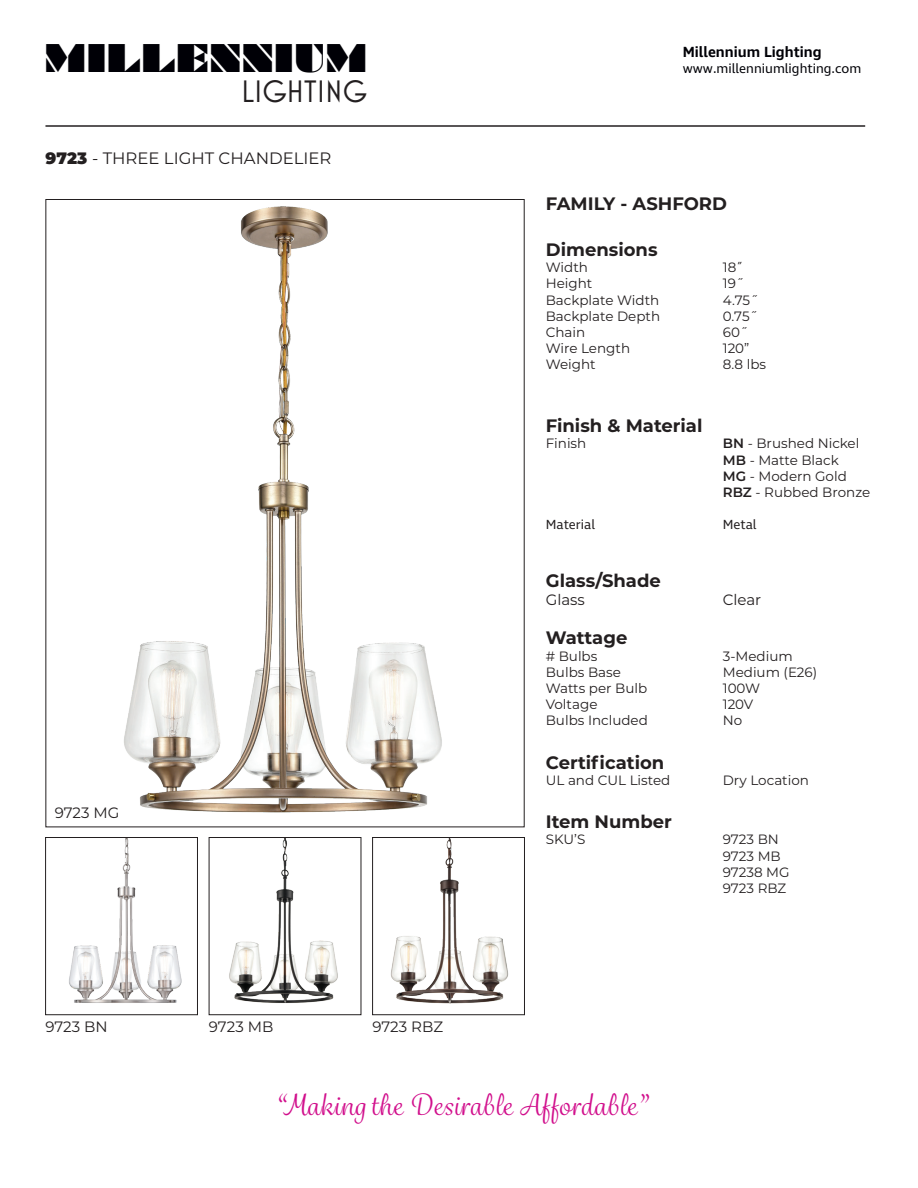
<style>
.page{position:relative;width:918px;height:1188px;background:#fff}
.page>*{position:absolute;margin:0;border:0;box-sizing:border-box;transform-origin:0 0}
.t1{font:36.45px "Braggadocio";color:#000006}
.t2{font:31.5px "Mostra Nuova";color:#231f20}
.t3{font:28.5px "Grafolita Script";letter-spacing:.025em;color:#d10f8c}
.t4{font:700 18px "Montserrat";color:#231f20}
.t5{font:16.5px "Montserrat";color:#231f20}
.t6{font:15px "Montserrat";color:#231f20}
.t7{font:600 15px "Ingra";color:#000006}
.t8{font:13.5px "Montserrat";color:#231f20}
.t9{font:13.5px "Ingra";color:#000006}
.t10{font:13.5px "Ingra";color:#231f20}
.s1{font-weight:900}
.s2{font-family:"Ingra"}
.s3{font-weight:600}
</style>
<div class="page">
<img style="left:124px;top:206px;width:318px;height:607px">
<img style="left:229px;top:839px;width:109px;height:164px">
<div style="left:209px;top:837px;width:152px;height:178px;border:1px solid #231f20"></div>
<img style="left:391px;top:839px;width:118px;height:165px">
<div style="left:372px;top:837px;width:153px;height:178px;border:1px solid #231f20"></div>
<hr style="left:45px;top:125px;width:820px;height:2px;background:#231f20">
<img style="left:69px;top:839px;width:113px;height:164px">
<div style="left:45px;top:837px;width:153px;height:178px;border:1px solid #231f20"></div>
<p class="t1" style="left:44px;top:36px;width:325px">MILLENNIUM</p>
<p class="t2" style="left:241px;top:73px;width:128px">LIGHTING</p>
<p class="t5" style="left:45px;top:147px;width:288px"><span class="s1">9723</span> - THREE LIGHT CHANDELIER</p>
<p class="t6" style="left:55px;top:803px;width:66px">9723 MG</p>
<p class="t6" style="left:45px;top:1017px;width:64px">9723 BN</p>
<p class="t6" style="left:209px;top:1017px;width:66px">9723 MB</p>
<p class="t6" style="left:372px;top:1017px;width:72px">9723 RBZ</p>
<p class="t7" style="left:683px;top:42px;width:140px">Millennium Lighting</p>
<p class="t9" style="left:683px;top:60px;width:180px">www.millenniumlighting.com</p>
<p class="t4" style="left:546px;top:191px;width:183px">FAMILY - ASHFORD</p>
<p class="t4" style="left:546px;top:237px;width:113px">Dimensions</p>
<p class="t8" style="left:546px;top:258px;width:44px">Width</p>
<p class="t8" style="left:723px;top:258px;width:22px">18<span class="s2">˝</span></p>
<p class="t8" style="left:546px;top:274px;width:48px">Height</p>
<p class="t8" style="left:723px;top:274px;width:23px">19˝</p>
<p class="t8" style="left:546px;top:291px;width:115px">Backplate Width</p>
<p class="t8" style="left:723px;top:291px;width:37px">4.75˝</p>
<p class="t8" style="left:546px;top:307px;width:116px">Backplate Depth</p>
<p class="t8" style="left:723px;top:307px;width:36px">0.75˝</p>
<p class="t8" style="left:546px;top:323px;width:41px">Chain</p>
<p class="t8" style="left:723px;top:323px;width:27px">60˝</p>
<p class="t8" style="left:546px;top:339px;width:86px">Wire Length</p>
<p class="t8" style="left:723px;top:339px;width:28px">120”</p>
<p class="t8" style="left:546px;top:355px;width:51px">Weight</p>
<p class="t8" style="left:723px;top:355px;width:45px">8.8 lbs</p>
<p class="t4" style="left:546px;top:413px;width:158px">Finish &amp; Material</p>
<p class="t8" style="left:546px;top:434px;width:42px">Finish</p>
<p class="t8" style="left:723px;top:434px;width:138px"><span class="s3">BN</span> - Brushed Nickel</p>
<p class="t8" style="left:723px;top:451px;width:118px"><span class="s3">MB</span> - Matte Black</p>
<p class="t8" style="left:723px;top:467px;width:126px"><span class="s3">MG</span> - Modern Gold</p>
<p class="t8" style="left:723px;top:483px;width:149px"><span class="s3">RBZ</span> - Rubbed Bronze</p>
<p class="t10" style="left:546px;top:516px;width:51px">Material</p>
<p class="t10" style="left:723px;top:516px;width:35px">Metal</p>
<p class="t4" style="left:546px;top:568px;width:117px">Glass/Shade</p>
<p class="t6" style="left:546px;top:590px;width:41px">Glass</p>
<p class="t6" style="left:723px;top:590px;width:40px">Clear</p>
<p class="t4" style="left:546px;top:625px;width:83px">Wattage</p>
<p class="t8" style="left:546px;top:647px;width:53px"># Bulbs</p>
<p class="t8" style="left:723px;top:647px;width:72px">3-Medium</p>
<p class="t8" style="left:546px;top:663px;width:77px">Bulbs Base</p>
<p class="t8" style="left:723px;top:663px;width:96px">Medium (E26)</p>
<p class="t8" style="left:546px;top:679px;width:103px">Watts per Bulb</p>
<p class="t8" style="left:723px;top:679px;width:39px">100W</p>
<p class="t8" style="left:546px;top:695px;width:53px">Voltage</p>
<p class="t8" style="left:723px;top:695px;width:32px">120V</p>
<p class="t8" style="left:546px;top:711px;width:104px">Bulbs Included</p>
<p class="t8" style="left:723px;top:711px;width:21px">No</p>
<p class="t4" style="left:546px;top:750px;width:120px">Certification</p>
<p class="t8" style="left:546px;top:771px;width:126px">UL and CUL Listed</p>
<p class="t8" style="left:723px;top:771px;width:88px">Dry Location</p>
<p class="t4" style="left:546px;top:809px;width:128px">Item Number</p>
<p class="t8" style="left:546px;top:830px;width:41px">SKU’S</p>
<p class="t8" style="left:723px;top:830px;width:58px">9723 BN</p>
<p class="t8" style="left:723px;top:847px;width:59px">9723 MB</p>
<p class="t8" style="left:723px;top:863px;width:68px">97238 MG</p>
<p class="t8" style="left:723px;top:879px;width:65px">9723 RBZ</p>
<p class="t3" style="left:275px;top:1087px;width:373px">“Making the Desirable Affordable”</p>
</div>
